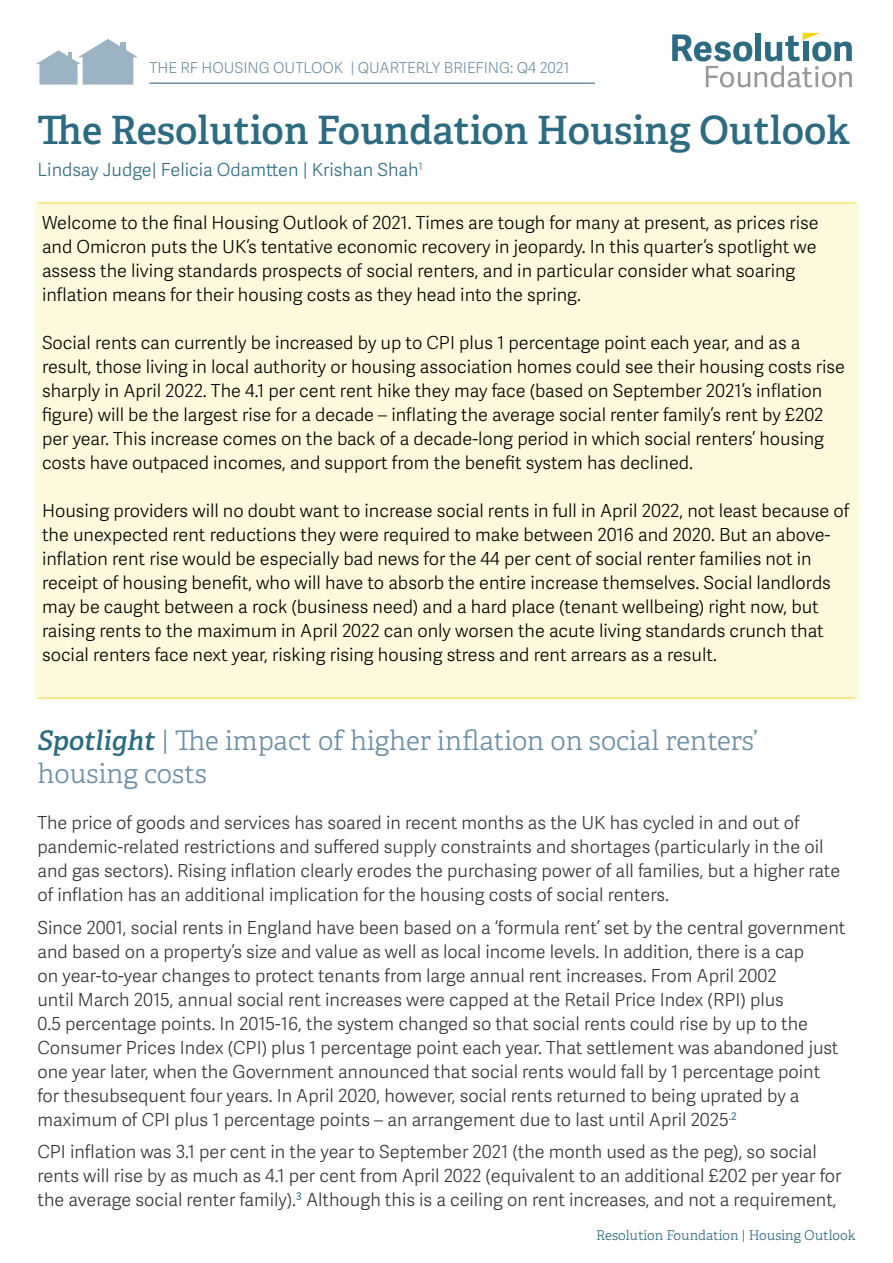
<style>
.page{position:relative;width:893px;height:1263px;background:#fff}
.page>*{position:absolute;margin:0;border:0;box-sizing:border-box;transform-origin:0 0}
.t1{font:600 39px "Adelle";color:#2c6b82}
.t2{font:300 27px/32.4px "Adelle";color:#6b8fa5}
.t3{font:18px/24px "Adelle Sans Lt";color:#000}
.t4{font:18px/24px "Adelle Sans Lt";color:#333334}
.t5{font:18px "Adelle Sans Lt";color:#2c6b82}
.t6{font:15px "Adelle Sans Lt";color:#6b8fa5}
.t7{font:300 13.5px "Adelle";color:#2c6b82}
.s1{font-weight:600;font-style:italic;color:#2c6b82}
</style>
<div class="page">
<div style="left:83px;top:55px;width:50px;height:30px;background:#9bb3c2;border:2px solid #9bb3c2"></div>
<div style="left:39px;top:62px;width:39px;height:23px;background:#9bb3c2;border:2px solid #9bb3c2"></div>
<svg style="left:36px;top:39px;width:102px;height:26px"></svg>
<hr style="left:68px;top:53px;width:4px;height:14px;background:#9bb3c2">
<hr style="left:149px;top:82px;width:706px;height:2px;background:#6b8fa5">
<div style="left:595px;top:35px;width:278px;height:53px;background:#fff"></div>
<svg style="left:672px;top:33px;width:180px;height:54px"></svg>
<div style="left:34px;top:202px;width:824px;height:497px;background:#fdf9dc"></div>
<hr style="left:38px;top:202px;width:817px;height:2px;background:#f9e574">
<hr style="left:38px;top:697px;width:817px;height:2px;background:#f9e574">
<p class="t6" style="left:149px;top:57px;width:421px">THE RF HOUSING OUTLOOK | QUARTERLY BRIEFING: Q4 2021</p>
<h1 class="t1" style="left:38px;top:106px;width:814px">The Resolution Foundation Housing Outlook</h1>
<p class="t5" style="left:38px;top:157px;width:387px">Lindsay Judge| Felicia Odamtten | Krishan Shah<sup>1</sup></p>
<p class="t3" style="left:42px;top:210px;width:778px">Welcome to the final Housing Outlook of 2021. Times are tough for many at present, as prices rise and Omicron puts the UK’s tentative economic recovery in jeopardy. In this quarter’s spotlight we assess the living standards prospects of social renters, and in particular consider what soaring inflation means for their housing costs as they head into the spring.</p>
<p class="t3" style="left:42px;top:330px;width:804px">Social rents can currently be increased by up to CPI plus 1 percentage point each year, and as a result, those living in local authority or housing association homes could see their housing costs rise sharply in April 2022. The 4.1 per cent rent hike they may face (based on September 2021’s inflation figure) will be the largest rise for a decade – inflating the average social renter family’s rent by £202 per year. This increase comes on the back of a decade-long period in which social renters’ housing costs have outpaced incomes, and support from the benefit system has declined.</p>
<p class="t3" style="left:42px;top:498px;width:809px">Housing providers will no doubt want to increase social rents in full in April 2022, not least because of the unexpected rent reductions they were required to make between 2016 and 2020. But an above&shy;inflation rent rise would be especially bad news for the 44 per cent of social renter families not in receipt of housing benefit, who will have to absorb the entire increase themselves. Social landlords may be caught between a rock (business need) and a hard place (tenant wellbeing) right now, but raising rents to the maximum in April 2022 can only worsen the acute living standards crunch that social renters face next year, risking rising housing stress and rent arrears as a result.</p>
<h2 class="t2" style="left:38px;top:725px;width:722px"><span class="s1">Spotlight</span> | The impact of higher inflation on social renters’ housing costs</h2>
<p class="t4" style="left:38px;top:810px;width:804px">The price of goods and services has soared in recent months as the UK has cycled in and out of pandemic-related restrictions and suffered supply constraints and shortages (particularly in the oil and gas sectors). Rising inflation clearly erodes the purchasing power of all families, but a higher rate of inflation has an additional implication for the housing costs of social renters.</p>
<p class="t4" style="left:38px;top:915px;width:809px">Since 2001, social rents in England have been based on a ‘formula rent’ set by the central government and based on a property’s size and value as well as local income levels. In addition, there is a cap<br>on year-to-year changes to protect tenants from large annual rent increases. From April 2002<br>until March 2015, annual social rent increases were capped at the Retail Price Index (RPI) plus<br>0.5 percentage points. In 2015-16, the system changed so that social rents could rise by up to the Consumer Prices Index (CPI) plus 1 percentage point each year. That settlement was abandoned just one year later, when the Government announced that social rents would fall by 1 percentage point for thesubsequent four years. In April 2020, however, social rents returned to being uprated by a maximum of CPI plus 1 percentage points – an arrangement due to last until April 2025<sup>.2</sup></p>
<p class="t4" style="left:38px;top:1139px;width:805px">CPI inflation was 3.1 per cent in the year to September 2021 (the month used as the peg), so social rents will rise by as much as 4.1 per cent from April 2022 (equivalent to an additional £202 per year for the average social renter family).<sup>3</sup> Although this is a ceiling on rent increases, and not a requirement,</p>
<p class="t7" style="left:596px;top:1227px;width:261px">Resolution Foundation | Housing Outlook</p>
</div>
